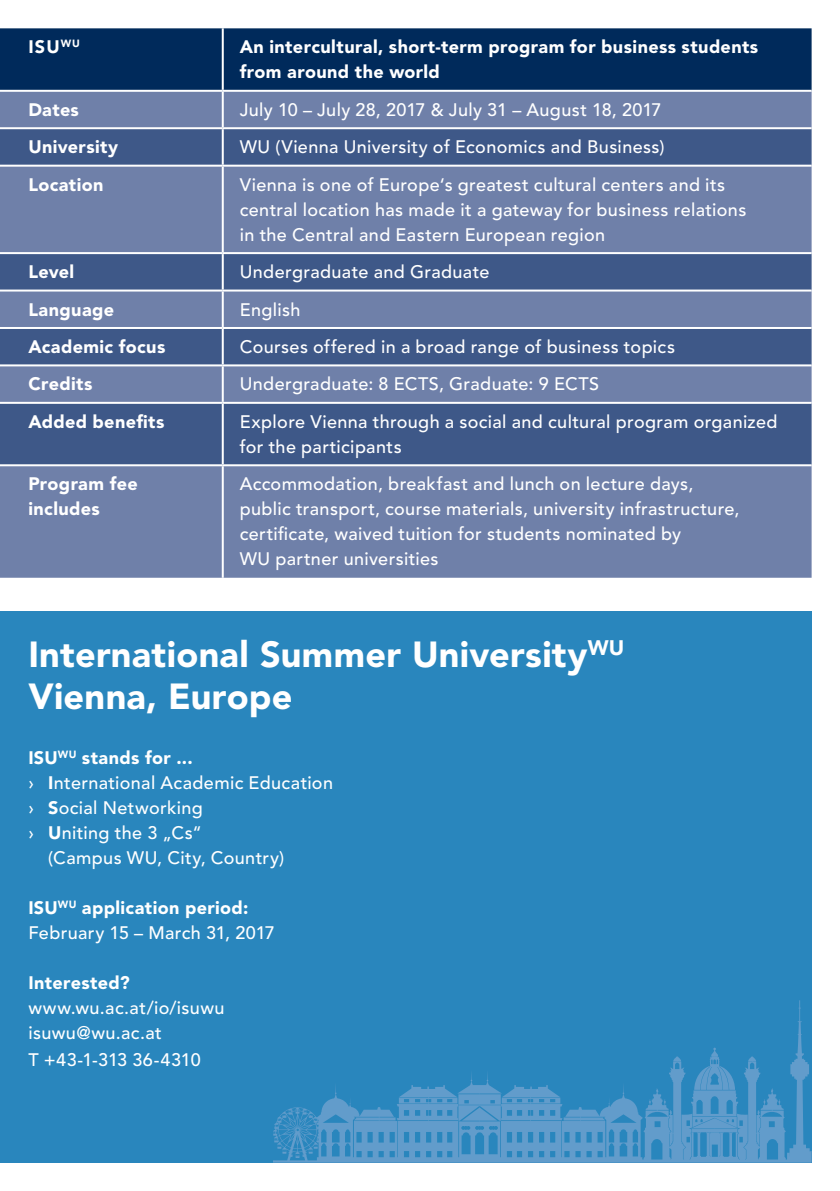
<style>
.page{position:relative;width:840px;height:1191px;background:#fff}
.page>*{position:absolute;margin:0;border:0;box-sizing:border-box;transform-origin:0 0}
.t1{font:900 36px/42px "Avenir LT Std";letter-spacing:.01em;color:#fff}
.t2{font:500 18px/25px "Avenir LT Std";letter-spacing:.02em;color:#fff}
.t3{font:900 18px/25px "Avenir LT Std";letter-spacing:.02em;color:#fff}
.t4{font:500 18px "Avenir LT Std";letter-spacing:-.01em;color:#fff}
.s1{font-weight:900}
</style>
<div class="page">
<div style="left:0;top:28px;width:811px;height:62px;background:#002a5b"></div>
<div style="left:0;top:92px;width:811px;height:486px;background:#6f80a9"></div>
<svg style="left:0;top:129px;width:811px;height:335px;background:#566c98"></svg>
<hr style="left:222px;top:28px;width:2px;height:62px;background:#fff">
<hr style="left:222px;top:92px;width:2px;height:35px;background:#fff">
<hr style="left:0;top:127px;width:223px;height:2px;background:#fff">
<hr style="left:223px;top:127px;width:588px;height:2px;background:#fff">
<hr style="left:222px;top:129px;width:2px;height:36px;background:#fff">
<hr style="left:0;top:165px;width:223px;height:2px;background:#fff">
<hr style="left:223px;top:165px;width:588px;height:2px;background:#fff">
<hr style="left:222px;top:167px;width:2px;height:85px;background:#fff">
<hr style="left:0;top:252px;width:223px;height:2px;background:#fff">
<hr style="left:223px;top:252px;width:588px;height:2px;background:#fff">
<hr style="left:222px;top:254px;width:2px;height:35px;background:#fff">
<hr style="left:0;top:289px;width:223px;height:2px;background:#fff">
<hr style="left:223px;top:289px;width:588px;height:2px;background:#fff">
<hr style="left:222px;top:291px;width:2px;height:36px;background:#fff">
<hr style="left:0;top:327px;width:223px;height:2px;background:#fff">
<hr style="left:223px;top:327px;width:588px;height:2px;background:#fff">
<hr style="left:222px;top:329px;width:2px;height:35px;background:#fff">
<hr style="left:0;top:364px;width:223px;height:2px;background:#fff">
<hr style="left:223px;top:364px;width:588px;height:2px;background:#fff">
<hr style="left:222px;top:366px;width:2px;height:36px;background:#fff">
<hr style="left:0;top:402px;width:223px;height:2px;background:#fff">
<hr style="left:223px;top:402px;width:588px;height:2px;background:#fff">
<hr style="left:222px;top:404px;width:2px;height:60px;background:#fff">
<hr style="left:0;top:464px;width:223px;height:2px;background:#fff">
<hr style="left:223px;top:464px;width:588px;height:2px;background:#fff">
<hr style="left:222px;top:466px;width:2px;height:112px;background:#fff">
<div style="left:0;top:611px;width:811px;height:551px;background:#2986bd"></div>
<svg style="left:273px;top:1000px;width:538px;height:162px"></svg>
<p class="t3" style="left:28px;top:34px;width:53px">ISU<sup>WU</sup></p>
<p class="t3" style="left:240px;top:34px;width:519px">An intercultural, short-term program for business students from around the world</p>
<p class="t3" style="left:28px;top:97px;width:52px">Dates</p>
<p class="t2" style="left:240px;top:97px;width:423px">July 10 – July 28, 2017 &amp; July 31 – August 18, 2017</p>
<p class="t3" style="left:28px;top:134px;width:91px">University</p>
<p class="t2" style="left:240px;top:135px;width:426px">WU (Vienna University of Economics and Business)</p>
<p class="t3" style="left:28px;top:172px;width:77px">Location</p>
<p class="t2" style="left:240px;top:172px;width:508px">Vienna is one of Europe‘s greatest cultural centers and its central location has made it a gateway for business relations in the Central and Eastern European region</p>
<p class="t3" style="left:28px;top:259px;width:47px">Level</p>
<p class="t2" style="left:240px;top:260px;width:251px">Undergraduate and Graduate</p>
<p class="t3" style="left:28px;top:297px;width:87px">Language</p>
<p class="t2" style="left:240px;top:297px;width:62px">English</p>
<p class="t3" style="left:28px;top:334px;width:138px">Academic focus</p>
<p class="t2" style="left:240px;top:335px;width:436px">Courses offered in a broad range of business topics</p>
<p class="t3" style="left:28px;top:371px;width:65px">Credits</p>
<p class="t2" style="left:240px;top:372px;width:360px">Undergraduate: 8 ECTS, Graduate: 9 ECTS</p>
<p class="t3" style="left:28px;top:409px;width:137px">Added benefits</p>
<p class="t2" style="left:240px;top:409px;width:539px">Explore Vienna through a social and cultural program organized for the participants</p>
<p class="t3" style="left:28px;top:471px;width:111px">Program fee includes</p>
<p class="t2" style="left:240px;top:472px;width:501px">Accommodation, breakfast and lunch on lecture days, public transport, course materials, university infrastructure, certificate, waived tuition for students nominated by<br>WU partner universities</p>
<h1 class="t1" style="left:28px;top:633px;width:597px">International Summer University<sup>WU<br></sup>Vienna, Europe</h1>
<p class="t3" style="left:28px;top:745px;width:166px">ISU<sup>WU</sup> stands for ...</p>
<p class="t2" style="left:28px;top:770px;width:306px">› <span class="s1">I</span>nternational Academic Education</p>
<p class="t2" style="left:28px;top:795px;width:176px">› <span class="s1">S</span>ocial Networking</p>
<p class="t2" style="left:28px;top:820px;width:175px">› <span class="s1">U</span>niting the 3 „Cs“</p>
<p class="t2" style="left:48px;top:845px;width:237px">(Campus WU, City, Country)</p>
<p class="t2" style="left:28px;top:895px;width:248px"><span class="s1">ISU</span><sup>WU</sup> <span class="s1">application period:<br></span>February 15 – March 31, 2017</p>
<p class="t3" style="left:28px;top:970px;width:103px">Interested?</p>
<p class="t2" style="left:28px;top:995px;width:197px">www.wu.ac.at/io/isuwu isuwu@wu.ac.at</p>
<p class="t4" style="left:28px;top:1049px;width:174px">T +43-1-313 36-4310</p>
</div>
